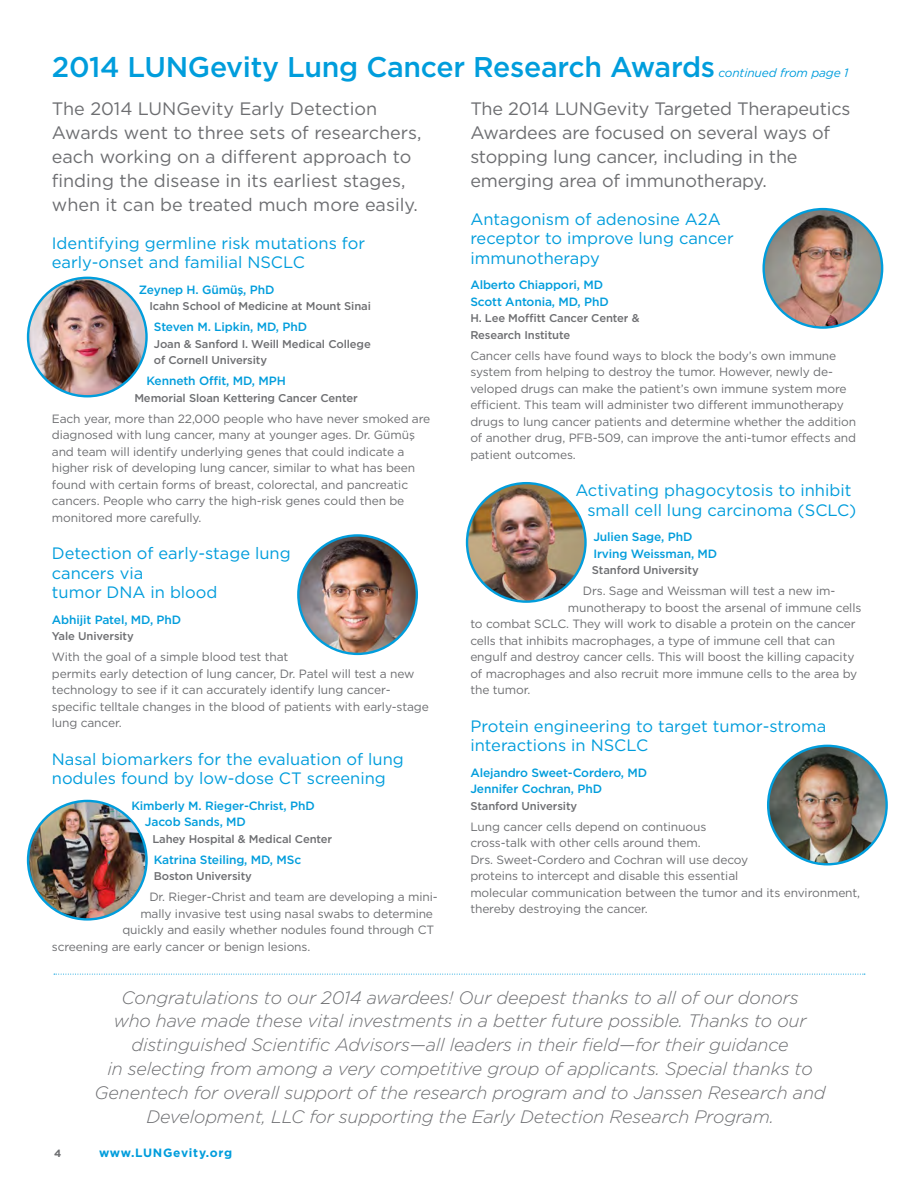
<style>
.page{position:relative;width:918px;height:1188px;background:#fff}
.page>*{position:absolute;margin:0;border:0;box-sizing:border-box;transform-origin:0 0}
.t1{font:500 28.5px "Gotham";letter-spacing:-.01em;color:#009ddc}
.t2{font:italic 300 18px/24px "Gotham";letter-spacing:-.01em;color:#6d6e71;text-align:center}
.t3{font:18px/24px "Gotham";letter-spacing:-.01em;color:#6d6e71}
.t4{font:16.5px/19.5px "Gotham";color:#009ddc}
.t5{font:12px/16.5px "Gotham";letter-spacing:-.01em;color:#6d6e71}
.t6{font:500 12px/16.5px "Gotham";letter-spacing:-.01em;color:#009ddc}
.t7{font:italic 12px "Gotham";letter-spacing:-.01em;color:#009ddc}
.t8{font:700 12px "Gotham";letter-spacing:.06em;color:#009ddc}
.t9{font:500 11.25px/16.5px "Gotham";letter-spacing:-.01em;color:#6d6e71}
.t10{font:700 10.5px "Gotham";color:#6d6e71}
</style>
<div class="page">
<img style="left:28px;top:278px;width:119px;height:118px;border-radius:59px">
<div style="left:27px;top:277px;width:121px;height:120px;border:2px solid #009ddc;border-radius:50%"></div>
<img style="left:298px;top:535px;width:119px;height:119px;border-radius:59px">
<div style="left:297px;top:534px;width:121px;height:121px;border:2px solid #009ddc;border-radius:50%"></div>
<img style="left:764px;top:209px;width:118px;height:119px;border-radius:59px">
<div style="left:762px;top:208px;width:121px;height:121px;border:2px solid #009ddc;border-radius:50%"></div>
<img style="left:768px;top:746px;width:119px;height:118px;border-radius:59px">
<div style="left:767px;top:745px;width:121px;height:121px;border:2px solid #009ddc;border-radius:50%"></div>
<img style="left:467px;top:483px;width:119px;height:119px;border-radius:59px">
<div style="left:466px;top:482px;width:121px;height:121px;border:2px solid #009ddc;border-radius:50%"></div>
<img style="left:28px;top:801px;width:119px;height:118px;border-radius:59px">
<div style="left:27px;top:800px;width:121px;height:121px;border:2px solid #009ddc;border-radius:50%"></div>
<svg style="left:54px;top:974px;width:811px;height:1px"></svg>
<h1 class="t1" style="left:52px;top:48px;width:665px">2014 LUNGevity Lung Cancer Research Awards</h1>
<p class="t7" style="left:718px;top:65px;width:132px">continued from page 1</p>
<h2 class="t3" style="left:52px;top:96px;width:371px">The 2014 LUNGevity Early Detection Awards went to three sets of researchers, each working on a different approach to finding the disease in its earliest stages, when it can be treated much more easily.</h2>
<h3 class="t4" style="left:52px;top:233px;width:315px">Identifying germline risk mutations for early-onset and familial NSCLC</h3>
<p class="t6" style="left:139px;top:281px;width:137px">Zeynep H. Gümüş, PhD</p>
<p class="t9" style="left:149px;top:298px;width:223px">Icahn School of Medicine at Mount Sinai</p>
<p class="t6" style="left:154px;top:318px;width:155px">Steven M. Lipkin, MD, PhD</p>
<p class="t9" style="left:154px;top:335px;width:218px">Joan &amp; Sanford I. Weill Medical College of Cornell University</p>
<p class="t6" style="left:146px;top:372px;width:141px">Kenneth Offit, MD, MPH</p>
<p class="t9" style="left:134px;top:389px;width:225px">Memorial Sloan Kettering Cancer Center</p>
<p class="t5" style="left:52px;top:410px;width:380px">Each year, more than 22,000 people who have never smoked are diagnosed with lung cancer, many at younger ages. Dr. Gümüş and team will identify underlying genes that could indicate a higher risk of developing lung cancer, similar to what has been found with certain forms of breast, colorectal, and pancreatic cancers. People who carry the high-risk genes could then be monitored more carefully.</p>
<h3 class="t4" style="left:52px;top:543px;width:240px">Detection of early-stage lung cancers via<br>tumor DNA in blood</h3>
<p class="t6" style="left:52px;top:611px;width:131px">Abhijit Patel, MD, PhD</p>
<p class="t9" style="left:52px;top:628px;width:84px">Yale University</p>
<p class="t5" style="left:52px;top:648px;width:379px">With the goal of a simple blood test that<br>permits early detection of lung cancer, Dr. Patel will test a new technology to see if it can accurately identify lung cancer&shy;specific telltale changes in the blood of patients with early-stage lung cancer.</p>
<h3 class="t4" style="left:52px;top:749px;width:354px">Nasal biomarkers for the evaluation of lung nodules found by low-dose CT screening</h3>
<p class="t6" style="left:145px;top:797px;width:171px;text-indent:-14px">Kimberly M. Rieger-Christ, PhD<br>Jacob Sands, MD</p>
<p class="t9" style="left:152px;top:830px;width:181px">Lahey Hospital &amp; Medical Center</p>
<p class="t6" style="left:154px;top:851px;width:149px">Katrina Steiling, MD, MSc</p>
<p class="t9" style="left:154px;top:868px;width:100px">Boston University</p>
<p class="t5" style="left:149px;top:888px;width:290px">Dr. Rieger-Christ and team are developing a mini-</p>
<p class="t5" style="left:140px;top:905px;width:294px">mally invasive test using nasal swabs to determine</p>
<p class="t5" style="left:122px;top:921px;width:313px">quickly and easily whether nodules found through CT</p>
<p class="t5" style="left:52px;top:938px;width:260px">screening are early cancer or benign lesions.</p>
<h2 class="t3" style="left:470px;top:96px;width:382px">The 2014 LUNGevity Targeted Therapeutics Awardees are focused on several ways of stopping lung cancer, including in the emerging area of immunotherapy.</h2>
<h3 class="t4" style="left:470px;top:209px;width:265px">Antagonism of adenosine A2A receptor to improve lung cancer immunotherapy</h3>
<p class="t6" style="left:470px;top:276px;width:140px">Alberto Chiappori, MD<br>Scott Antonia, MD, PhD</p>
<p class="t9" style="left:470px;top:310px;width:171px">H. Lee Moffitt Cancer Center &amp;<br>Research Institute</p>
<p class="t5" style="left:470px;top:347px;width:387px">Cancer cells have found ways to block the body’s own immune system from helping to destroy the tumor. However, newly de&shy;veloped drugs can make the patient’s own immune system more efficient. This team will administer two different immunotherapy drugs to lung cancer patients and determine whether the addition of another drug, PFB-509, can improve the anti-tumor effects and patient outcomes.</p>
<h3 class="t4" style="left:587px;top:480px;width:271px;text-indent:-12px">Activating phagocytosis to inhibit small cell lung carcinoma (SCLC)</h3>
<p class="t6" style="left:593px;top:528px;width:125px">Julien Sage, PhD<br>Irving Weissman, MD</p>
<p class="t9" style="left:592px;top:562px;width:108px">Stanford University</p>
<p class="t5" style="left:583px;top:582px;width:254px">Drs. Sage and Weissman will test a new im-</p>
<p class="t5" style="left:568px;top:599px;width:295px">munotherapy to boost the arsenal of immune cells</p>
<p class="t5" style="left:470px;top:615px;width:387px">to combat SCLC. They will work to disable a protein on the cancer</p>
<p class="t5" style="left:470px;top:632px;width:366px">cells that inhibits macrophages, a type of immune cell that can</p>
<p class="t5" style="left:470px;top:648px;width:386px">engulf and destroy cancer cells. This will boost the killing capacity</p>
<p class="t5" style="left:470px;top:665px;width:388px">of macrophages and also recruit more immune cells to the area by</p>
<p class="t5" style="left:470px;top:681px;width:61px">the tumor.</p>
<h3 class="t4" style="left:470px;top:716px;width:358px">Protein engineering to target tumor-stroma interactions in NSCLC</h3>
<p class="t6" style="left:470px;top:764px;width:178px">Alejandro Sweet-Cordero, MD<br>Jennifer Cochran, PhD</p>
<p class="t9" style="left:470px;top:797px;width:108px">Stanford University</p>
<p class="t5" style="left:470px;top:818px;width:391px">Lung cancer cells depend on continuous<br>cross-talk with other cells around them.<br>Drs. Sweet-Cordero and Cochran will use decoy<br>proteins to intercept and disable this essential<br>molecular communication between the tumor and its environment, thereby destroying the cancer.</p>
<p class="t2" style="left:95px;top:985px;width:732px">Congratulations to our 2014 awardees! Our deepest thanks to all of our donors<br>who have made these vital investments in a better future possible. Thanks to our distinguished Scientific Advisors—all leaders in their field—for their guidance<br>in selecting from among a very competitive group of applicants. Special thanks to Genentech for overall support of the research program and to Janssen Research and Development, LLC for supporting the Early Detection Research Program.</p>
<p class="t10" style="left:54px;top:1146px;width:9px">4</p>
<p class="t8" style="left:99px;top:1145px;width:135px">www.LUNGevity.org</p>
</div>
